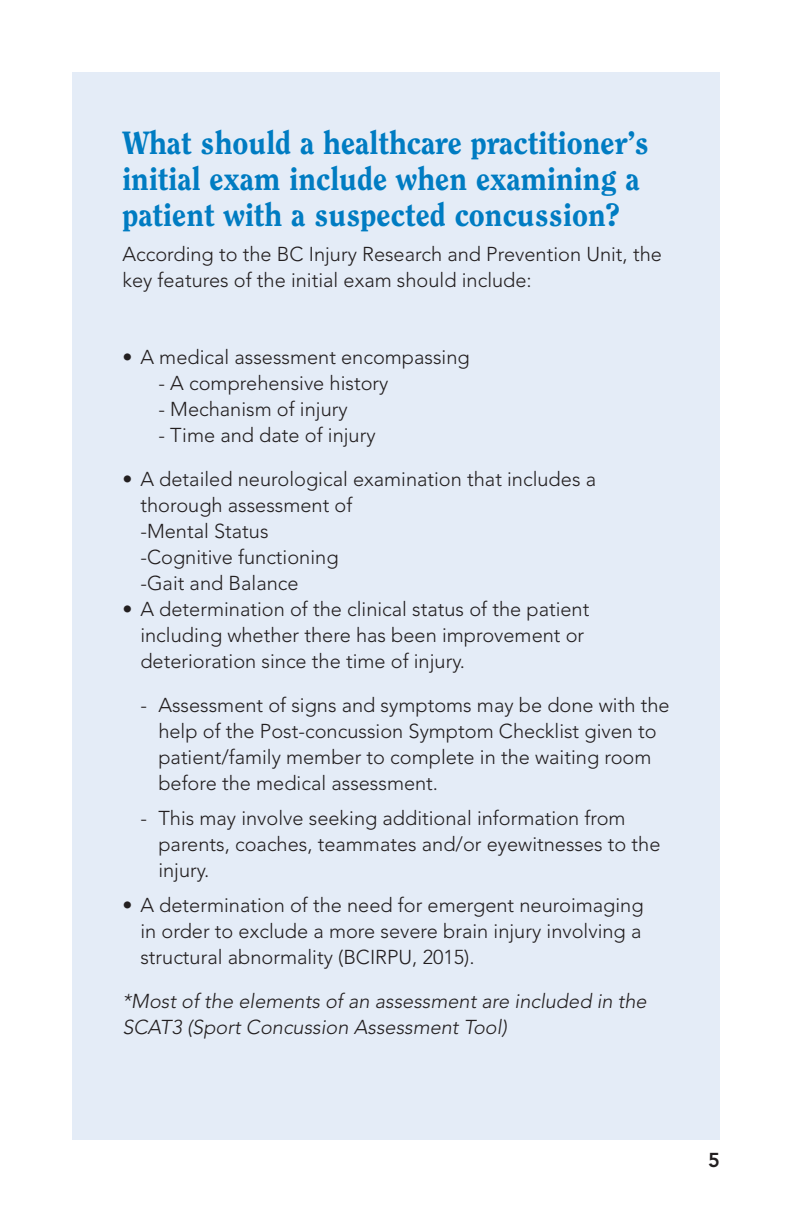
<style>
.page{position:relative;width:792px;height:1224px;background:#fff}
.page>*{position:absolute;margin:0;border:0;box-sizing:border-box;transform-origin:0 0}
.FAQ_title{font:800 32px/36px "Clearface";color:#007cc2}
.FAQ_answer_bullet{font:300 20px/26px "Avenir";color:#231f20}
.FAQ_answer_bullet_2{font:300 20px/26px "Avenir";color:#231f20}
.FAQ_answer{font:300 20px/26px "Avenir";color:#231f20}
.FAQ_italics{font:italic 300 20px/26px "Avenir";color:#231f20}
.FAQ_answer-2{font:800 20px "Avenir";color:#231f20}
</style>
<div class="page">
<div style="left:72px;top:72px;width:648px;height:1067px;background:#e4ecf7"></div>
<p class="FAQ_title" style="left:122px;top:125px;width:528px">What should a healthcare practitioner’s initial exam include when examining a patient with a suspected concussion?</p>
<p class="FAQ_answer" style="left:122px;top:242px;width:541px">According to the BC Injury Research and Prevention Unit, the key features of the initial exam should include:</p>
<p class="FAQ_answer_bullet" style="left:122px;top:344px;width:349px">• A medical assessment encompassing</p>
<p class="FAQ_answer_bullet_2" style="left:158px;top:370px;width:232px">- A comprehensive history</p>
<p class="FAQ_answer" style="left:158px;top:396px;width:191px">- Mechanism of injury</p>
<p class="FAQ_answer" style="left:158px;top:422px;width:219px">- Time and date of injury</p>
<p class="FAQ_answer_bullet" style="left:140px;top:466px;width:457px;text-indent:-18px">• A detailed neurological examination that includes a thorough assessment of</p>
<p class="FAQ_answer_bullet" style="left:140px;top:518px;width:130px">-Mental Status</p>
<p class="FAQ_answer_bullet" style="left:140px;top:544px;width:200px">-Cognitive functioning</p>
<p class="FAQ_answer_bullet" style="left:140px;top:570px;width:160px">-Gait and Balance</p>
<p class="FAQ_answer_bullet" style="left:140px;top:596px;width:451px;text-indent:-18px">• A determination of the clinical status of the patient including whether there has been improvement or deterioration since the time of injury.</p>
<p class="FAQ_answer_bullet_2" style="left:158px;top:692px;width:513px;text-indent:-18px">- Assessment of signs and symptoms may be done with the help of the Post-concussion Symptom Checklist given to patient/family member to complete in the waiting room before the medical assessment.</p>
<p class="FAQ_answer_bullet_2" style="left:158px;top:805px;width:504px;text-indent:-18px">- This may involve seeking additional information from parents, coaches, teammates and/or eyewitnesses to the injury.</p>
<p class="FAQ_answer_bullet" style="left:140px;top:892px;width:505px;text-align:justify;text-indent:-18px">• A determination of the need for emergent neuroimaging in order to exclude a more severe brain injury involving a structural abnormality (BCIRPU, 2015).</p>
<p class="FAQ_italics" style="left:122px;top:988px;width:526px">*Most of the elements of an assessment are included in the<br>SCAT3 (Sport Concussion Assessment Tool)</p>
<p class="FAQ_answer-2" style="left:708px;top:1148px;width:13px">5</p>
</div>
